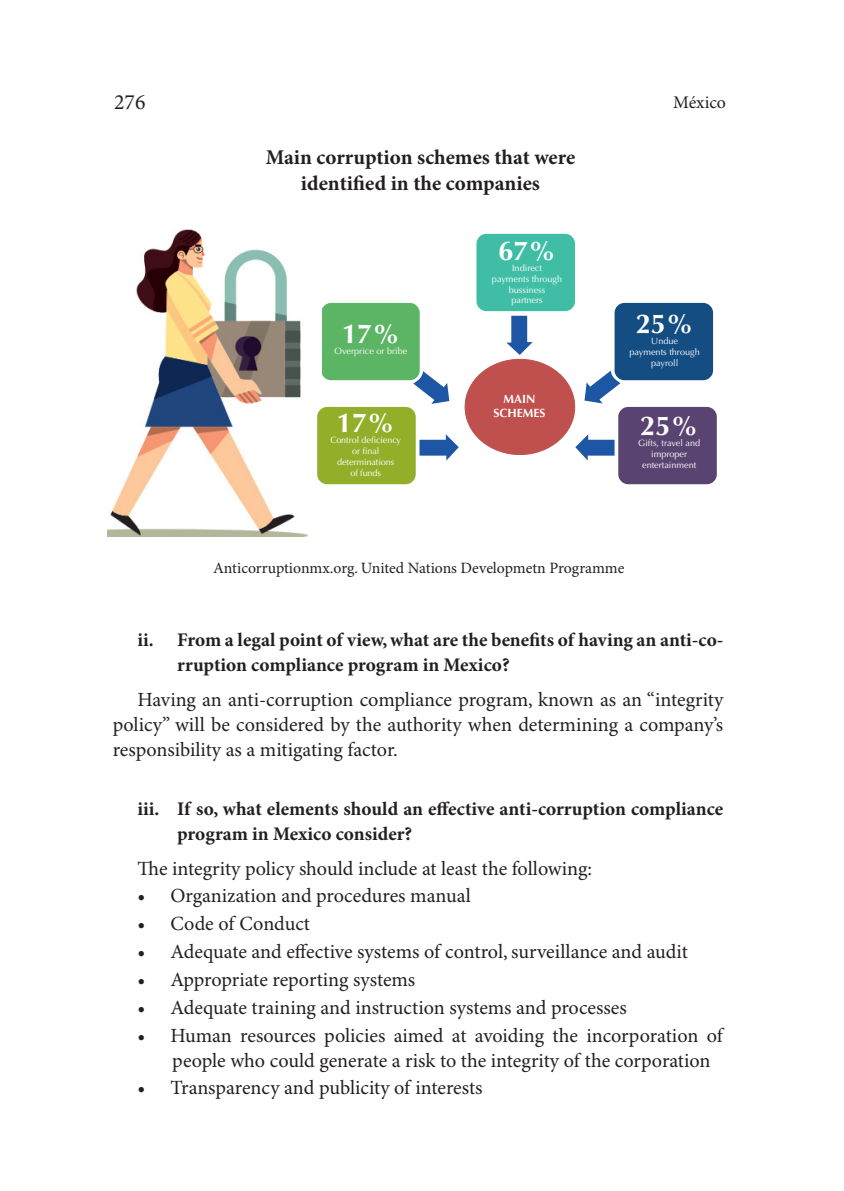
<style>
.page{position:relative;width:844px;height:1191px;background:#fff}
.page>*{position:absolute;margin:0;border:0;box-sizing:border-box;transform-origin:0 0}
.t1{font:700 27.3px "Optima";color:#fff}
.t2{font:21.7px "Minion Pro";color:#231f20}
.t3{font:700 21px/26.2px "Minion Pro";color:#231f20;text-align:center}
.t4{font:20.12px/24.8px "Minion Pro";color:#231f20;text-align:justify}
.t5{font:700 19.25px/24.8px "Minion Pro";color:#231f20}
.t6{font:17.85px "Minion Pro";color:#231f20}
.t7{font:15.75px "Minion Pro";letter-spacing:-.005em;color:#231f20}
.t8{font:700 11.9px/14.3px "Optima";color:#fff;text-align:center}
.t9{font:9.1px/11px "Optima";color:#fff;text-align:center}
</style>
<div class="page">
<div style="left:618px;top:407px;width:98px;height:77px;background:#594471;border-radius:10px"></div>
<div style="left:321px;top:303px;width:98px;height:77px;background:#5cb565;border-radius:10px"></div>
<img style="left:107px;top:229px;width:212px;height:307px">
<div style="left:317px;top:407px;width:98px;height:77px;background:#93af2a;border-radius:10px"></div>
<div style="left:614px;top:303px;width:99px;height:77px;background:#134d82;border-radius:10px"></div>
<div style="left:476px;top:234px;width:99px;height:77px;background:#40bea5;border-radius:10px"></div>
<div style="left:465px;top:359px;width:109px;height:95px;background:#c0504d;border-radius:50%"></div>
<svg style="left:419px;top:434px;width:39px;height:26px"></svg>
<svg style="left:575px;top:434px;width:39px;height:26px"></svg>
<svg style="left:413px;top:371px;width:36px;height:33px"></svg>
<svg style="left:506px;top:316px;width:26px;height:39px"></svg>
<svg style="left:584px;top:370px;width:36px;height:33px"></svg>
<p class="t2" style="left:114px;top:89px;width:33px">276</p>
<p class="t6" style="left:673px;top:91px;width:54px">México</p>
<p class="t3" style="left:266px;top:145px;width:311px">Main corruption schemes that were identified in the companies</p>
<h1 class="t1" style="left:342px;top:318px;width:59px">17%</h1>
<p class="t9" style="left:334px;top:346px;width:74px">Overprice or bribe</p>
<h1 class="t1" style="left:337px;top:407px;width:59px">17%</h1>
<p class="t9" style="left:337px;top:445px;width:59px">or final determinations of funds</p>
<p class="t9" style="left:330px;top:434px;width:72px">Control deficiency</p>
<h1 class="t1" style="left:498px;top:234px;width:59px">67%</h1>
<p class="t9" style="left:492px;top:262px;width:72px">Indirect<br>payments through bussiness partners</p>
<p class="t8" style="left:493px;top:391px;width:53px">MAIN<br>SCHEMES</p>
<h1 class="t1" style="left:635px;top:308px;width:59px">25%</h1>
<p class="t9" style="left:629px;top:335px;width:72px">Undue<br>payments through payroll</p>
<h1 class="t1" style="left:640px;top:410px;width:59px">25%</h1>
<p class="t9" style="left:642px;top:449px;width:56px">improper entertainment</p>
<p class="t9" style="left:638px;top:438px;width:63px">Gifts, travel and</p>
<p class="t7" style="left:213px;top:558px;width:412px">Anticorruptionmx.org. United Nations Developmetn Programme</p>
<p class="t5" style="left:177px;top:628px;width:547px;text-indent:-40px">ii. From a legal point of view, what are the benefits of having an anti-co&shy;rruption compliance program in Mexico?</p>
<p class="t4" style="left:113px;top:688px;width:612px;text-indent:25px">Having an anti-corruption compliance program, known as an “integrity policy” will be considered by the authority when determining a company’s responsibility as a mitigating factor.</p>
<p class="t5" style="left:177px;top:797px;width:547px;text-indent:-40px">iii. If so, what elements should an effective anti-corruption compliance program in Mexico consider?</p>
<p class="t4" style="left:137px;top:856px;width:456px">The integrity policy should include at least the following:</p>
<p class="t4" style="left:137px;top:884px;width:334px">• Organization and procedures manual</p>
<p class="t4" style="left:137px;top:912px;width:174px">• Code of Conduct</p>
<p class="t4" style="left:137px;top:940px;width:551px">• Adequate and effective systems of control, surveillance and audit</p>
<p class="t4" style="left:137px;top:968px;width:279px">• Appropriate reporting systems</p>
<p class="t4" style="left:137px;top:995px;width:490px">• Adequate training and instruction systems and processes</p>
<p class="t4" style="left:172px;top:1023px;width:552px;text-indent:-35px">• Human resources policies aimed at avoiding the incorporation of people who could generate a risk to the integrity of the corporation</p>
<p class="t4" style="left:137px;top:1076px;width:346px">• Transparency and publicity of interests</p>
</div>
